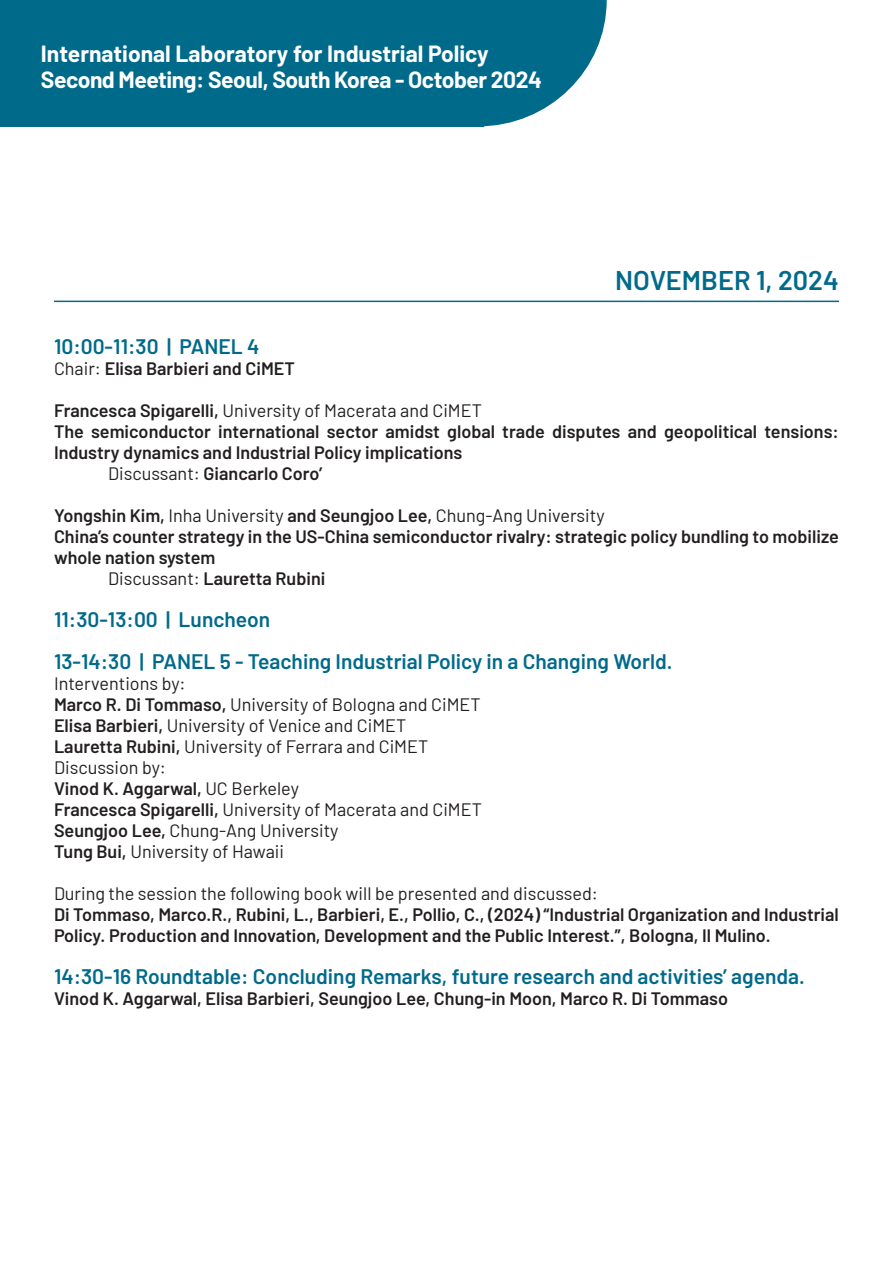
<style>
.page{position:relative;width:893px;height:1263px;background:#fff}
.page>*{position:absolute;margin:0;border:0;box-sizing:border-box;transform-origin:0 0}
.t1{font:600 27px "Barlow";color:#006a8b}
.t2{font:700 22.8px/25.2px "Barlow";letter-spacing:-.015em;color:#fff}
.Paragraph_Style_2{font:600 21px "Barlow";color:#006a8b}
.t3{font:600 18px/21px "Barlow";color:#231f20}
.t4{font:18px "Barlow";color:#231f20}
.s1{font-weight:400}
.s2{font-weight:600}
</style>
<div class="page">
<div style="left:0;top:0;width:483px;height:126px;background:#006a8b"></div>
<svg style="left:483px;top:0;width:124px;height:126px"></svg>
<hr style="left:54px;top:301px;width:785px;height:1px;background:#006a8b">
<p class="t2" style="left:41px;top:40px;width:503px">International Laboratory for Industrial Policy<br>Second Meeting: Seoul, South Korea - October 2024</p>
<p class="t1" style="left:615px;top:260px;width:225px">NOVEMBER 1, 2024</p>
<p class="Paragraph_Style_2" style="left:54px;top:331px;width:207px">10:00-11:30 | PANEL 4</p>
<p class="t3" style="left:54px;top:356px;width:242px"><span class="s1">Chair:</span> Elisa Barbieri and CiMET</p>
<p class="t4" style="left:54px;top:397px;width:429px"><span class="s2">Francesca Spigarelli,</span> University of Macerata and CiMET</p>
<p class="t3" style="left:54px;top:419px;width:786px">The semiconductor international sector amidst global trade disputes and geopolitical tensions:<br>Industry dynamics and Industrial Policy implications</p>
<p class="t3" style="left:108px;top:461px;width:216px"><span class="s1">Discussant:</span> Giancarlo Coro’</p>
<p class="t4" style="left:54px;top:502px;width:552px"><span class="s2">Yongshin Kim,</span> Inha University <span class="s2">and Seungjoo Lee,</span> Chung-Ang University</p>
<p class="t3" style="left:54px;top:524px;width:786px">China’s counter strategy in the US-China semiconductor rivalry: strategic policy bundling to mobilize whole nation system</p>
<p class="t3" style="left:108px;top:566px;width:219px"><span class="s1">Discussant:</span> Lauretta Rubini</p>
<p class="Paragraph_Style_2" style="left:54px;top:604px;width:218px">11:30-13:00 | Luncheon</p>
<p class="Paragraph_Style_2" style="left:54px;top:646px;width:620px">13-14:30 | PANEL 5 - Teaching Industrial Policy in a Changing World.</p>
<p class="t4" style="left:54px;top:670px;width:133px">Interventions by:</p>
<p class="t4" style="left:54px;top:691px;width:428px"><span class="s2">Marco R. Di Tommaso,</span> University of Bologna and CiMET</p>
<p class="t4" style="left:54px;top:712px;width:354px"><span class="s2">Elisa Barbieri,</span> University of Venice and CiMET</p>
<p class="t4" style="left:54px;top:733px;width:376px"><span class="s2">Lauretta Rubini,</span> University of Ferrara and CiMET</p>
<p class="t4" style="left:54px;top:754px;width:114px">Discussion by:</p>
<p class="t3" style="left:54px;top:776px;width:246px">Vinod K. Aggarwal, <span class="s1">UC Berkeley</span></p>
<p class="t4" style="left:54px;top:796px;width:429px"><span class="s2">Francesca Spigarelli,</span> University of Macerata and CiMET</p>
<p class="t4" style="left:54px;top:817px;width:286px"><span class="s2">Seungjoo Lee,</span> Chung-Ang University</p>
<p class="t4" style="left:54px;top:838px;width:232px"><span class="s2">Tung Bui,</span> University of Hawaii</p>
<p class="t4" style="left:54px;top:880px;width:545px">During the session the following book will be presented and discussed:</p>
<p class="t3" style="left:54px;top:902px;width:786px">Di Tommaso, Marco.R., Rubini, L., Barbieri, E., Pollio, C., (2024) “Industrial Organization and Industrial<br>Policy. Production and Innovation, Development and the Public Interest.”, Bologna, Il Mulino.</p>
<p class="Paragraph_Style_2" style="left:54px;top:961px;width:752px">14:30-16 Roundtable: Concluding Remarks, future research and activities’ agenda.</p>
<p class="t3" style="left:54px;top:986px;width:676px">Vinod K. Aggarwal, Elisa Barbieri, Seungjoo Lee, Chung-in Moon, Marco R. Di Tommaso</p>
</div>
